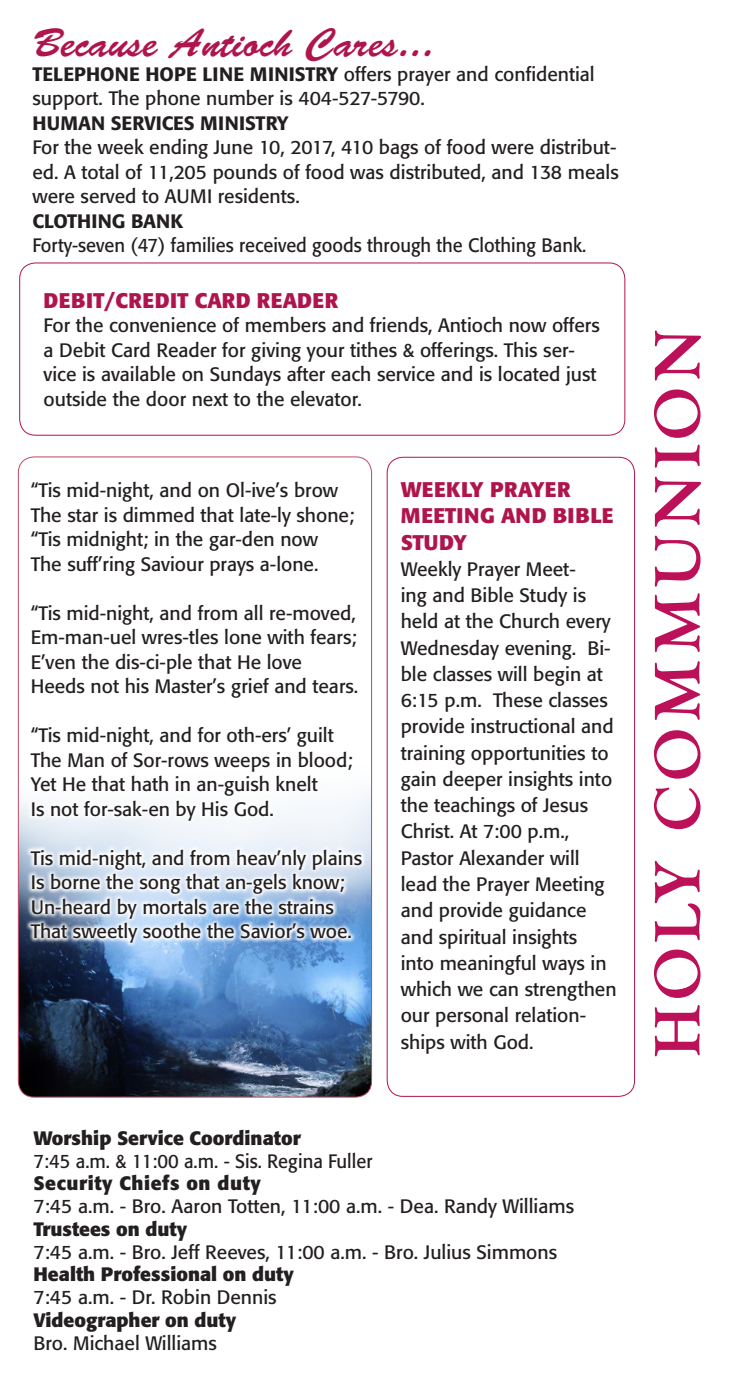
<style>
.page{position:relative;width:732px;height:1385px;background:#fff}
.page>*{position:absolute;margin:0;border:0;box-sizing:border-box;transform-origin:0 0}
.t1{font:500 66.5px "Goudy Wtc T";letter-spacing:.06em;color:#bc1058}
.t2{font:40.25px "Brush Script";color:#af144d}
.t3{font:700 21px/26.2px "Formata";letter-spacing:.02em;color:#af144d}
.t4{font:19.25px/26.2px "Formata";color:#231f20}
.t5{font:19.25px "Formata";color:#231f20;scale:.95 1}
.t6{font:700 19.25px "Formata";color:#231f20}
.t7{font:500 19.25px "Formata";color:#231f20}
.t8{font:700 19.25px "Formata";letter-spacing:.03em;color:#231f20}
.s1{font-weight:500}
</style>
<div class="page">
<div style="left:19px;top:262px;width:606px;height:173px;border:1px solid #af144d;border-radius:16px"></div>
<img style="left:18px;top:796px;width:353px;height:300px">
<svg style="left:24px;top:796px;width:341px;height:149px"></svg>
<div style="left:387px;top:457px;width:248px;height:639px;border:1px solid #af144d;border-radius:16px"></div>
<p class="t2" style="left:32px;top:21px;width:403px">Because Antioch Cares...</p>
<p class="t4" style="left:32px;top:62px;width:563px;line-height:24.5px"><span class="s1">TELEPHONE HOPE LINE MINISTRY</span> offers prayer and confidential support. The phone number is 404-527-5790.</p>
<p class="t7" style="left:32px;top:111px;width:257px">HUMAN SERVICES MINISTRY</p>
<p class="t4" style="left:32px;top:135px;width:587px;line-height:24.5px;text-align:justify">For the week ending June 10, 2017, 410 bags of food were distribut&shy;ed. A total of 11,205 pounds of food was distributed, and 138 meals were served to AUMI residents.</p>
<p class="t7" style="left:32px;top:209px;width:152px">CLOTHING BANK</p>
<p class="t5" style="left:32px;top:234px;width:584px">Forty-seven (47) families received goods through the Clothing Bank.</p>
<p class="t3" style="left:44px;top:287px;width:296px">DEBIT/CREDIT CARD READER</p>
<p class="t4" style="left:44px;top:313px;width:557px;line-height:24.5px">For the convenience of members and friends, Antioch now offers a Debit Card Reader for giving your tithes &amp; offerings. This ser&shy;vice is available on Sundays after each service and is located just outside the door next to the elevator.</p>
<p class="t4" style="left:31px;top:477px;width:309px">“Tis mid-night, and on Ol-ive’s brow</p>
<p class="t4" style="left:31px;top:501px;width:325px">The star is dimmed that late-ly shone;</p>
<p class="t4" style="left:31px;top:526px;width:289px">“Tis midnight; in the gar-den now</p>
<p class="t4" style="left:31px;top:550px;width:289px">The suff’ring Saviour prays a-lone.</p>
<p class="t4" style="left:31px;top:599px;width:326px">“Tis mid-night, and from all re-moved,</p>
<p class="t4" style="left:31px;top:624px;width:327px">Em-man-uel wres-tles lone with fears;</p>
<p class="t4" style="left:31px;top:648px;width:273px">E’ven the dis-ci-ple that He love</p>
<p class="t4" style="left:31px;top:673px;width:329px">Heeds not his Master’s grief and tears.</p>
<p class="t4" style="left:31px;top:722px;width:304px">“Tis mid-night, and for oth-ers’ guilt</p>
<p class="t4" style="left:31px;top:746px;width:323px">The Man of Sor-rows weeps in blood;</p>
<p class="t4" style="left:31px;top:771px;width:288px">Yet He that hath in an-guish knelt</p>
<p class="t4" style="left:31px;top:795px;width:244px">Is not for-sak-en by His God.</p>
<p class="t4" style="left:31px;top:844px;width:333px">Tis mid-night, and from heav’nly plains</p>
<p class="t4" style="left:31px;top:869px;width:315px">Is borne the song that an-gels know;</p>
<p class="t4" style="left:31px;top:893px;width:304px">Un-heard by mortals are the strains</p>
<p class="t4" style="left:31px;top:918px;width:322px">That sweetly soothe the Savior’s woe.</p>
<p class="t3" style="left:401px;top:476px;width:214px">WEEKLY PRAYER<br>MEETING AND BIBLE<br>STUDY</p>
<p class="t4" style="left:401px;top:555px;width:217px">Weekly Prayer Meet-<br>ing and Bible Study is held at the Church every<br>Wednesday evening. Bi&shy;ble classes will begin at<br>6:15 p.m. These classes provide instructional and training opportunities to gain deeper insights into the teachings of Jesus<br>Christ. At 7:00 p.m.,<br>Pastor Alexander will lead the Prayer Meeting and provide guidance and spiritual insights<br>into meaningful ways in which we can strengthen our personal relation&shy;ships with God.</p>
<p class="t6" style="left:34px;top:1125px;width:269px">Worship Service Coordinator</p>
<p class="t5" style="left:34px;top:1148px;width:358px">7:45 a.m. &amp; 11:00 a.m. - Sis. Regina Fuller</p>
<p class="t8" style="left:34px;top:1171px;width:229px">Security Chiefs on duty</p>
<p class="t4" style="left:34px;top:1192px;width:542px">7:45 a.m. - Bro. Aaron Totten, 11:00 a.m. - Dea. Randy Williams</p>
<p class="t6" style="left:34px;top:1216px;width:155px">Trustees on duty</p>
<p class="t4" style="left:34px;top:1238px;width:525px">7:45 a.m. - Bro. Jeff Reeves, 11:00 a.m. - Bro. Julius Simmons</p>
<p class="t6" style="left:34px;top:1262px;width:262px">Health Professional on duty</p>
<p class="t4" style="left:34px;top:1283px;width:244px">7:45 a.m. - Dr. Robin Dennis</p>
<p class="t6" style="left:34px;top:1307px;width:204px">Videographer on duty</p>
<p class="t4" style="left:34px;top:1329px;width:185px">Bro. Michael Williams</p>
<p class="t1" style="left:637px;top:1057px;width:732px;rotate:-90deg">HOLY COMMUNION</p>
</div>
